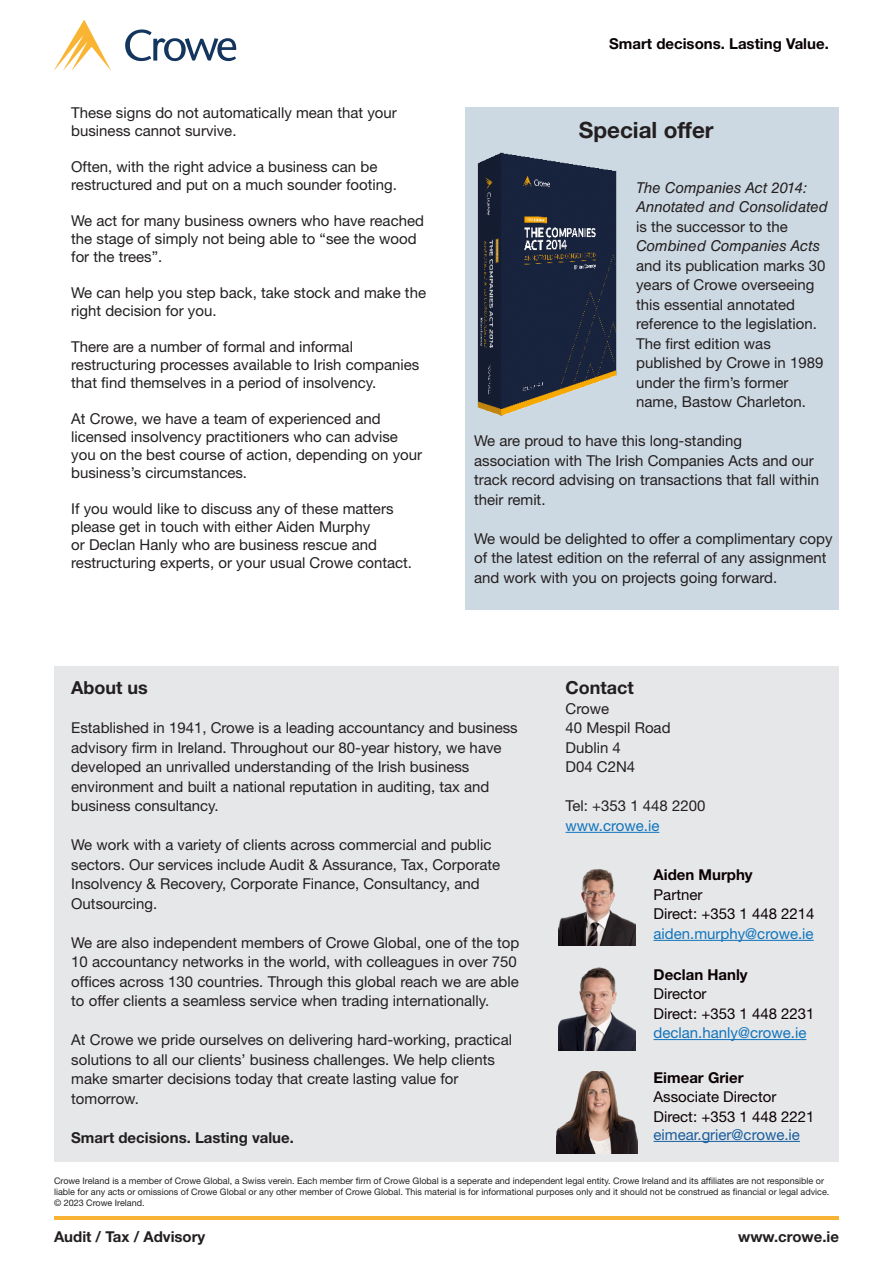
<style>
.page{position:relative;width:893px;height:1263px;background:#fff}
.page>*{position:absolute;margin:0;border:0;box-sizing:border-box;transform-origin:0 0}
.t1{font:700 22.5px "Helvetica Neue LT Std";color:#231f20}
.t2{font:700 18px "Helvetica Neue LT Std";color:#231f20}
.t3{font:15px/19.5px "Helvetica Neue LT Std";color:#231f20}
.t4{font:15px "Helvetica Neue LT Std";color:#0b0002}
.t5{font:700 15px "Helvetica Neue LT Std";color:#231f20}
.t6{font:15px "Helvetica Neue LT Std";color:#1074bc}
.t7{font:700 15px "Helvetica Neue LT Std";color:#0b0002}
.t8{font:700 15px "Helvetica Neue LT Std";color:#090003}
.t9{font:15px "Helvetica Neue LT Std";color:#175d9e}
.t10{font:italic 15px "Helvetica LT Std";color:#231f20}
.t11{font:9px "Helvetica Neue LT Std";color:#231f20}
.s1{font-family:"Helvetica LT Std";font-style:italic}
</style>
<div class="page">
<div style="left:54px;top:666px;width:785px;height:496px;background:#e6e7e9"></div>
<div style="left:465px;top:107px;width:374px;height:502px;background:#cdd9e2"></div>
<hr style="left:566px;top:832px;width:93px;height:1px;background:#1074bc">
<hr style="left:654px;top:940px;width:160px;height:1px;background:#1074bc">
<hr style="left:654px;top:1039px;width:152px;height:1px;background:#1074bc">
<img style="left:558px;top:967px;width:78px;height:83px">
<img style="left:558px;top:868px;width:78px;height:77px">
<img style="left:477px;top:152px;width:140px;height:264px">
<hr style="left:54px;top:1216px;width:785px;height:3px;background:#f9b434">
<svg style="left:54px;top:20px;width:57px;height:50px"></svg>
<svg style="left:125px;top:29px;width:111px;height:33px"></svg>
<hr style="left:654px;top:1141px;width:146px;height:1px;background:#175d9e">
<img style="left:557px;top:1071px;width:80px;height:82px">
<p class="t3" style="left:71px;top:103px;width:327px;line-height:18px">These signs do not automatically mean that your business cannot survive.</p>
<p class="t3" style="left:71px;top:157px;width:327px;line-height:18px">Often, with the right advice a business can be restructured and put on a much sounder footing.</p>
<p class="t3" style="left:71px;top:211px;width:354px;line-height:18px">We act for many business owners who have reached the stage of simply not being able to “see the wood for the trees”.</p>
<p class="t3" style="left:71px;top:283px;width:356px;line-height:18px">We can help you step back, take stock and make the right decision for you.</p>
<p class="t3" style="left:71px;top:337px;width:350px;line-height:18px">There are a number of formal and informal restructuring processes available to Irish companies that find themselves in a period of insolvency.</p>
<p class="t3" style="left:71px;top:409px;width:352px;line-height:18px">At Crowe, we have a team of experienced and licensed insolvency practitioners who can advise you on the best course of action, depending on your business’s circumstances.</p>
<p class="t3" style="left:71px;top:499px;width:342px;line-height:18px">If you would like to discuss any of these matters please get in touch with either Aiden Murphy<br>or Declan Hanly who are business rescue and restructuring experts, or your usual Crowe contact.</p>
<p class="t8" style="left:609px;top:35px;width:221px">Smart decisons. Lasting Value.</p>
<p class="t1" style="left:579px;top:116px;width:136px">Special offer</p>
<p class="t10" style="left:636px;top:179px;width:173px">The Companies Act 2014:</p>
<p class="t3" style="left:636px;top:197px;width:193px"><span class="s1">Annotated and Consolidated </span>is the successor to the<br><span class="s1">Combined Companies Acts </span>and its publication marks 30 years of Crowe overseeing this essential annotated reference to the legislation.<br>The first edition was published by Crowe in 1989 under the firm’s former name, Bastow Charleton.</p>
<p class="t3" style="left:474px;top:431px;width:270px">We are proud to have this long-standing</p>
<p class="t3" style="left:474px;top:450px;width:347px">association with The Irish Companies Acts and our track record advising on transactions that fall within their remit.</p>
<p class="t3" style="left:474px;top:528px;width:360px">We would be delighted to offer a complimentary copy of the latest edition on the referral of any assignment and work with you on projects going forward.</p>
<p class="t2" style="left:71px;top:677px;width:78px">About us</p>
<p class="t3" style="left:71px;top:718px;width:448px">Established in 1941, Crowe is a leading accountancy and business</p>
<p class="t3" style="left:71px;top:737px;width:432px">advisory firm in Ireland. Throughout our 80-year history, we have</p>
<p class="t3" style="left:71px;top:757px;width:400px">developed an unrivalled understanding of the Irish business</p>
<p class="t3" style="left:71px;top:776px;width:420px">environment and built a national reputation in auditing, tax and</p>
<p class="t3" style="left:71px;top:796px;width:149px">business consultancy.</p>
<p class="t3" style="left:71px;top:835px;width:422px">We work with a variety of clients across commercial and public</p>
<p class="t3" style="left:71px;top:854px;width:430px">sectors. Our services include Audit &amp; Assurance, Tax, Corporate</p>
<p class="t3" style="left:71px;top:874px;width:410px">Insolvency &amp; Recovery, Corporate Finance, Consultancy, and</p>
<p class="t3" style="left:71px;top:893px;width:88px">Outsourcing.</p>
<p class="t3" style="left:71px;top:932px;width:450px">We are also independent members of Crowe Global, one of the top</p>
<p class="t3" style="left:71px;top:952px;width:447px">10 accountancy networks in the world, with colleagues in over 750</p>
<p class="t3" style="left:71px;top:971px;width:449px">offices across 130 countries. Through this global reach we are able</p>
<p class="t3" style="left:71px;top:991px;width:420px">to offer clients a seamless service when trading internationally.</p>
<p class="t3" style="left:71px;top:1030px;width:442px">At Crowe we pride ourselves on delivering hard-working, practical</p>
<p class="t3" style="left:71px;top:1049px;width:425px">solutions to all our clients’ business challenges. We help clients</p>
<p class="t3" style="left:71px;top:1069px;width:389px">make smarter decisions today that create lasting value for</p>
<p class="t3" style="left:71px;top:1088px;width:69px">tomorrow.</p>
<p class="t5" style="left:71px;top:1128px;width:224px">Smart decisions. Lasting value.</p>
<p class="t2" style="left:566px;top:677px;width:70px">Contact</p>
<p class="t3" style="left:566px;top:698px;width:45px">Crowe</p>
<p class="t3" style="left:566px;top:718px;width:107px">40 Mespil Road</p>
<p class="t3" style="left:566px;top:737px;width:57px">Dublin 4</p>
<p class="t3" style="left:566px;top:757px;width:71px">D04 C2N4</p>
<p class="t3" style="left:566px;top:796px;width:141px">Tel: +353 1 448 2200</p>
<p class="t6" style="left:566px;top:816px;width:95px">www.crowe.ie</p>
<p class="t7" style="left:654px;top:866px;width:101px">Aiden Murphy</p>
<p class="t4" style="left:654px;top:885px;width:50px">Partner</p>
<p class="t4" style="left:654px;top:905px;width:163px">Direct: +353 1 448 2214</p>
<p class="t6" style="left:654px;top:924px;width:162px">aiden.murphy@crowe.ie</p>
<p class="t7" style="left:654px;top:965px;width:96px">Declan Hanly</p>
<p class="t4" style="left:654px;top:985px;width:55px">Director</p>
<p class="t4" style="left:654px;top:1004px;width:163px">Direct: +353 1 448 2231</p>
<p class="t6" style="left:654px;top:1024px;width:154px">declan.hanly@crowe.ie</p>
<p class="t7" style="left:654px;top:1068px;width:91px">Eimear Grier</p>
<p class="t4" style="left:654px;top:1088px;width:124px">Associate Director</p>
<p class="t4" style="left:654px;top:1107px;width:163px">Direct: +353 1 448 2221</p>
<p class="t9" style="left:654px;top:1125px;width:148px">eimear.grier@crowe.ie</p>
<p class="t11" style="left:54px;top:1176px;width:772px">Crowe Ireland is a member of Crowe Global, a Swiss verein. Each member firm of Crowe Global is a seperate and independent legal entity. Crowe Ireland and its affiliates are not responsible or</p>
<p class="t11" style="left:54px;top:1186px;width:777px">liable for any acts or omissions of Crowe Global or any other member of Crowe Global. This material is for informational purposes only and it should not be construed as financial or legal advice.</p>
<p class="t11" style="left:54px;top:1197px;width:92px">© 2023 Crowe Ireland.</p>
<p class="t5" style="left:54px;top:1227px;width:153px">Audit / Tax / Advisory</p>
<p class="t5" style="left:738px;top:1227px;width:102px">www.crowe.ie</p>
</div>
